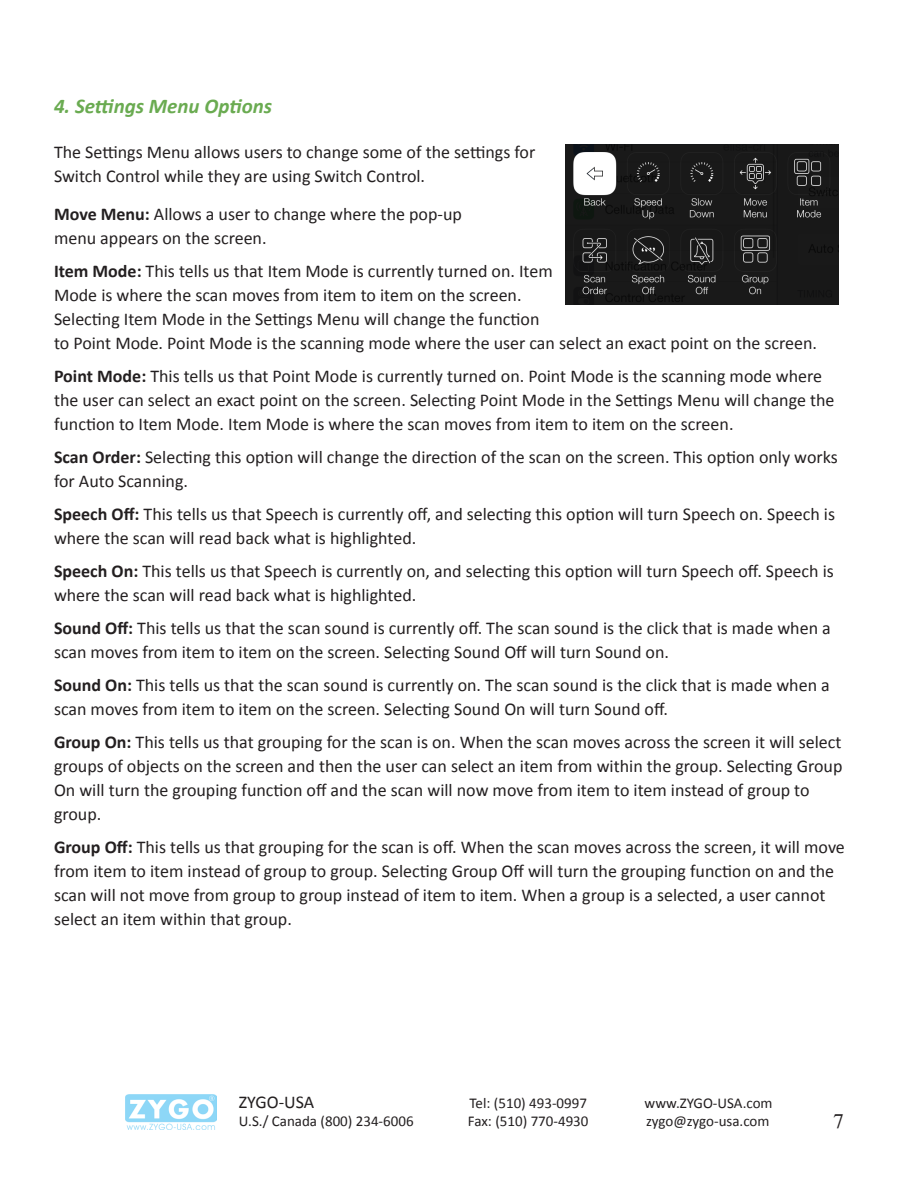
<style>
.page{position:relative;width:918px;height:1188px;background:#fff}
.page>*{position:absolute;margin:0;border:0;box-sizing:border-box;transform-origin:0 0}
.t1{font:italic 700 21px "Calibri";color:#6aab51}
.t2{font:21px "Times";color:#231f20}
.t3{font:18px/24px "Calibri";color:#231f20}
.t4{font:15px "Calibri";color:#231f20}
.s1{font-weight:700}
</style>
<div class="page">
<img style="left:125px;top:1095px;width:92px;height:34px">
<img style="left:566px;top:145px;width:272px;height:160px">
<p class="t1" style="left:54px;top:93px;width:220px">4. Settings Menu Options</p>
<p class="t3" style="left:54px;top:139px;width:483px">The Settings Menu allows users to change some of the settings for<br>Switch Control while they are using Switch Control.</p>
<p class="t3" style="left:54px;top:201px;width:409px"><span class="s1">Move Menu:</span> Allows a user to change where the pop-up</p>
<p class="t3" style="left:54px;top:225px;width:214px">menu appears on the screen.</p>
<p class="t3" style="left:54px;top:258px;width:765px"><span class="s1">Item Mode:</span> This tells us that Item Mode is currently turned on. Item<br>Mode is where the scan moves from item to item on the screen.<br>Selecting Item Mode in the Settings Menu will change the function<br>to Point Mode. Point Mode is the scanning mode where the user can select an exact point on the screen.</p>
<p class="t3" style="left:54px;top:363px;width:782px"><span class="s1">Point Mode:</span> This tells us that Point Mode is currently turned on. Point Mode is the scanning mode where the user can select an exact point on the screen. Selecting Point Mode in the Settings Menu will change the function to Item Mode. Item Mode is where the scan moves from item to item on the screen.</p>
<p class="t3" style="left:54px;top:444px;width:785px"><span class="s1">Scan Order:</span> Selecting this option will change the direction of the scan on the screen. This option only works for Auto Scanning.</p>
<p class="t3" style="left:54px;top:501px;width:783px"><span class="s1">Speech Off:</span> This tells us that Speech is currently off, and selecting this option will turn Speech on. Speech is where the scan will read back what is highlighted.</p>
<p class="t3" style="left:54px;top:558px;width:781px"><span class="s1">Speech On:</span> This tells us that Speech is currently on, and selecting this option will turn Speech off. Speech is where the scan will read back what is highlighted.</p>
<p class="t3" style="left:54px;top:615px;width:778px"><span class="s1">Sound Off:</span> This tells us that the scan sound is currently off. The scan sound is the click that is made when a scan moves from item to item on the screen. Selecting Sound Off will turn Sound on.</p>
<p class="t3" style="left:54px;top:672px;width:777px"><span class="s1">Sound On:</span> This tells us that the scan sound is currently on. The scan sound is the click that is made when a scan moves from item to item on the screen. Selecting Sound On will turn Sound off.</p>
<p class="t3" style="left:54px;top:729px;width:790px"><span class="s1">Group On:</span> This tells us that grouping for the scan is on. When the scan moves across the screen it will select groups of objects on the screen and then the user can select an item from within the group. Selecting Group On will turn the grouping function off and the scan will now move from item to item instead of group to group.</p>
<p class="t3" style="left:54px;top:834px;width:792px"><span class="s1">Group Off:</span> This tells us that grouping for the scan is off. When the scan moves across the screen, it will move from item to item instead of group to group. Selecting Group Off will turn the grouping function on and the scan will not move from group to group instead of item to item. When a group is a selected, a user cannot select an item within that group.</p>
<p class="t3" style="left:239px;top:1089px;width:77px">ZYGO-USA</p>
<p class="t4" style="left:470px;top:1094px;width:119px">Tel: (510) 493-0997</p>
<p class="t4" style="left:645px;top:1094px;width:129px">www.ZYGO-USA.com</p>
<p class="t4" style="left:239px;top:1112px;width:176px">U.S./ Canada (800) 234-6006</p>
<p class="t4" style="left:468px;top:1112px;width:122px">Fax: (510) 770-4930</p>
<p class="t4" style="left:646px;top:1112px;width:125px">zygo@zygo-usa.com</p>
<p class="t2" style="left:833px;top:1109px;width:12px">7</p>
</div>
